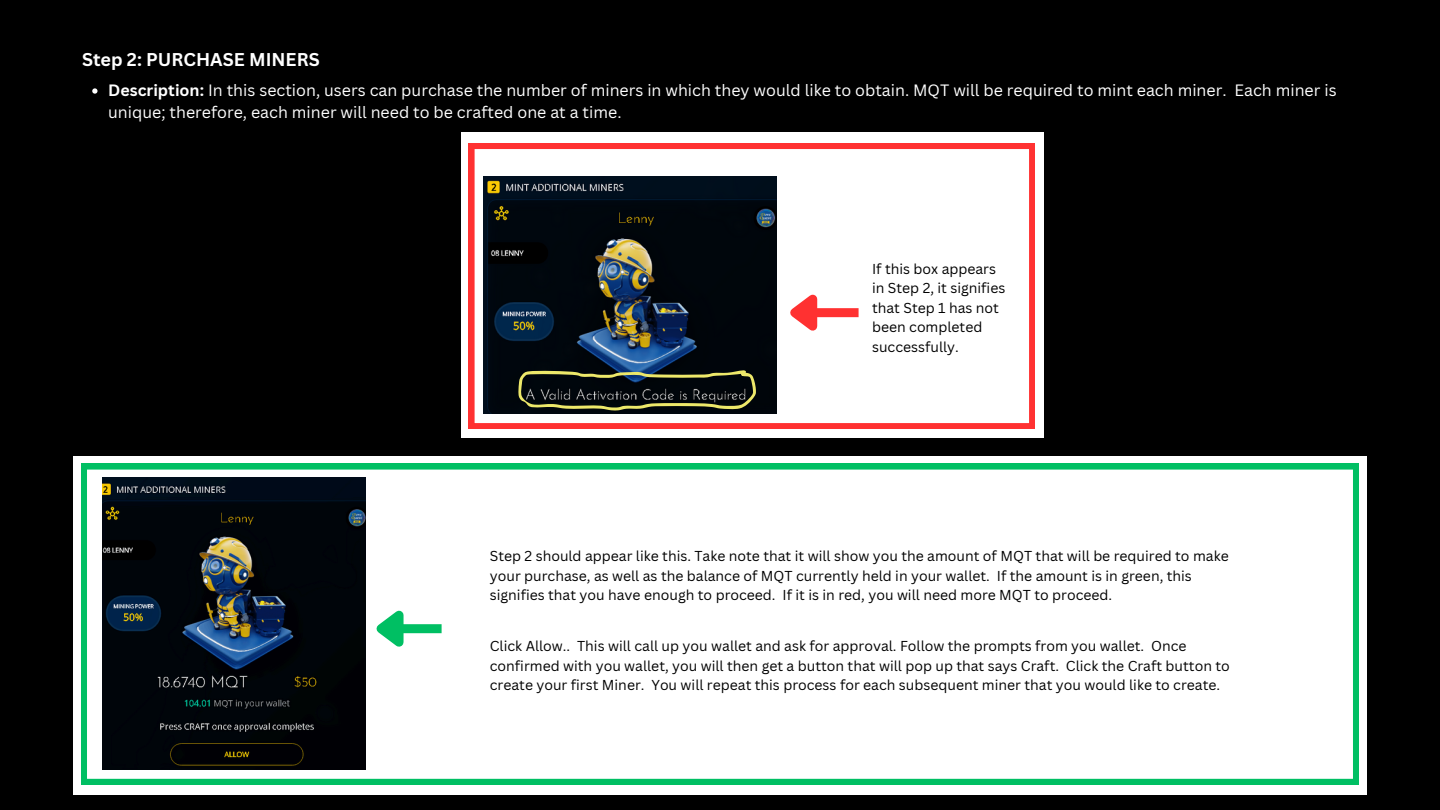
<style>
.page{position:relative;width:1440px;height:810px;background:#000}
.page>*{position:absolute;margin:0;border:0;box-sizing:border-box;transform-origin:0 0}
.t1{font:700 18px "Canva Sans";color:#fff}
.t2{font:16px/21.8px "Canva Sans";color:#fff}
.t3{font:14px/19.5px "Canva Sans";color:#000}
.s1{font-weight:700}
</style>
<div class="page">
<div style="left:461px;top:132px;width:582px;height:306px;background:#fff"></div>
<svg style="left:469px;top:143px;width:566px;height:286px"></svg>
<img style="left:484px;top:177px;width:293px;height:236px">
<div style="left:815px;top:308px;width:44px;height:9px;background:#ff3131"></div>
<svg style="left:780px;top:281px;width:45px;height:58px"></svg>
<svg style="left:518px;top:370px;width:238px;height:41px"></svg>
<div style="left:74px;top:456px;width:1293px;height:339px;background:#fff"></div>
<svg style="left:81px;top:464px;width:1278px;height:321px"></svg>
<img style="left:102px;top:477px;width:264px;height:293px">
<svg style="left:92px;top:88px;width:6px;height:6px"></svg>
<div style="left:401px;top:624px;width:41px;height:9px;background:#00bf63"></div>
<svg style="left:366px;top:597px;width:46px;height:58px"></svg>
<p class="t1" style="left:82px;top:47px;width:239px">Step 2: PURCHASE MINERS</p>
<p class="t2" style="left:108px;top:79px;width:1230px"><span class="s1">Description:</span> In this section, users can purchase the number of miners in which they would like to obtain. MQT will be required to mint each miner. Each miner is unique; therefore, each miner will need to be crafted one at a time.</p>
<p class="t3" style="left:872px;top:258px;width:135px">If this box appears in Step 2, it signifies that Step 1 has not been completed successfully.</p>
<p class="t3" style="left:490px;top:546px;width:740px">Step 2 should appear like this. Take note that it will show you the amount of MQT that will be required to make your purchase, as well as the balance of MQT currently held in your wallet. If the amount is in green, this signifies that you have enough to proceed. If it is in red, you will need more MQT to proceed.</p>
<p class="t3" style="left:490px;top:636px;width:741px">Click Allow.. This will call up you wallet and ask for approval. Follow the prompts from you wallet. Once confirmed with you wallet, you will then get a button that will pop up that says Craft. Click the Craft button to create your first Miner. You will repeat this process for each subsequent miner that you would like to create.</p>
</div>
